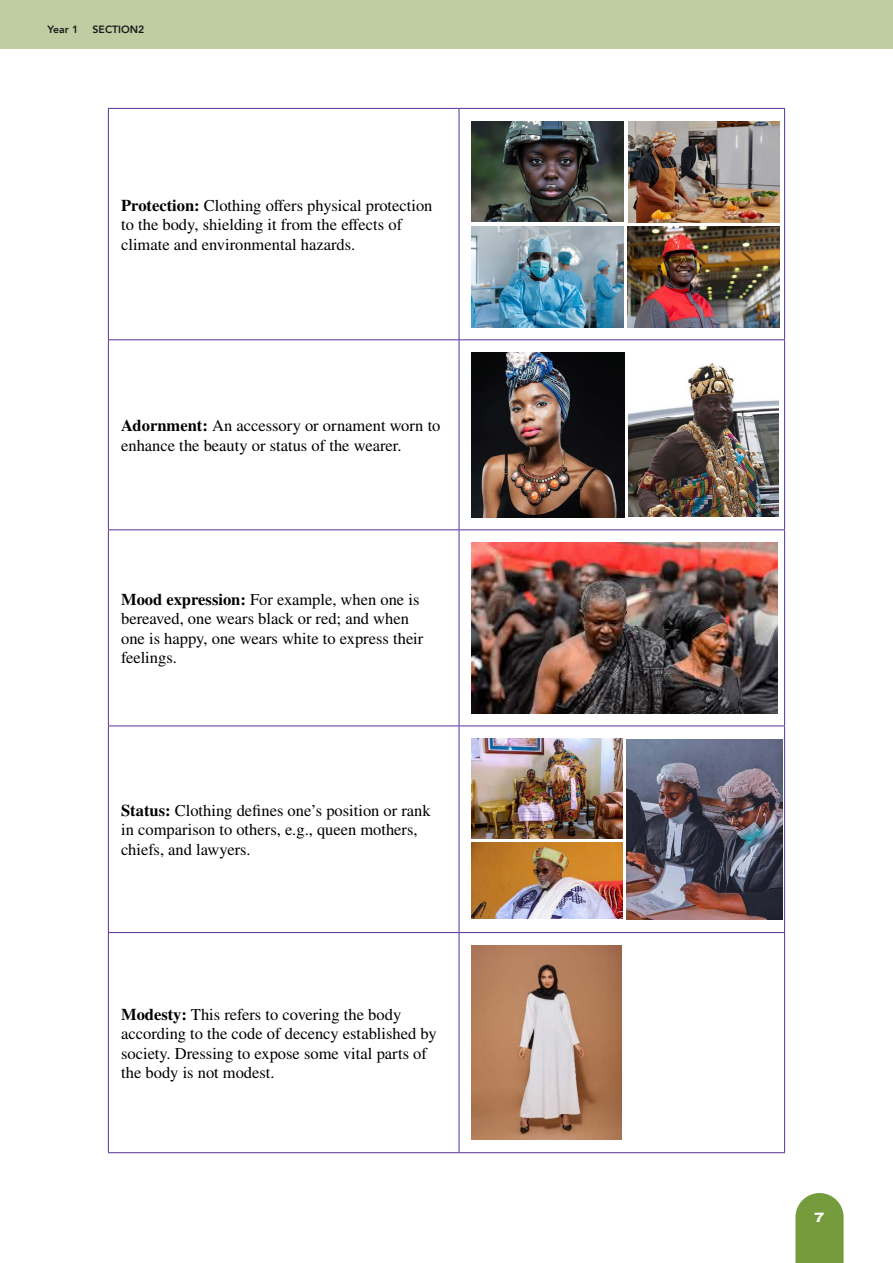
<style>
.page{position:relative;width:893px;height:1263px;background:#fff}
.page>*{position:absolute;margin:0;border:0;box-sizing:border-box;transform-origin:0 0}
.t1{font:16.5px/19.5px "STIX General";color:#000}
.t2{font:800 13.5px "Archivo Expanded";color:#fff}
.t3{font:800 10.5px "Avenir";color:#1a1a1a}
.s1{font-weight:700}
</style>
<div class="page">
<div style="left:0;top:0;width:893px;height:49px;background:#c0cca2"></div>
<svg style="left:795px;top:1193px;width:49px;height:70px;background:#80a44d"></svg>
<hr style="left:459px;top:109px;width:1px;height:230px;background:#573193">
<hr style="left:108px;top:339px;width:351px;height:1px;background:#573193">
<hr style="left:459px;top:339px;width:326px;height:1px;background:#573193">
<hr style="left:459px;top:340px;width:1px;height:189px;background:#573193">
<hr style="left:108px;top:529px;width:351px;height:1px;background:#573193">
<hr style="left:459px;top:529px;width:326px;height:1px;background:#573193">
<hr style="left:459px;top:530px;width:1px;height:195px;background:#573193">
<hr style="left:108px;top:725px;width:351px;height:1px;background:#573193">
<hr style="left:459px;top:725px;width:326px;height:1px;background:#573193">
<hr style="left:459px;top:726px;width:1px;height:206px;background:#573193">
<hr style="left:108px;top:932px;width:351px;height:1px;background:#573193">
<hr style="left:459px;top:932px;width:326px;height:1px;background:#573193">
<hr style="left:459px;top:933px;width:1px;height:219px;background:#573193">
<hr style="left:108px;top:1152px;width:351px;height:1px;background:#573193">
<hr style="left:459px;top:1152px;width:326px;height:1px;background:#573193">
<hr style="left:108px;top:108px;width:351px;height:1px;background:#573193">
<hr style="left:108px;top:109px;width:1px;height:230px;background:#573193">
<hr style="left:459px;top:108px;width:326px;height:1px;background:#573193">
<hr style="left:784px;top:109px;width:1px;height:230px;background:#573193">
<hr style="left:108px;top:340px;width:1px;height:189px;background:#573193">
<hr style="left:784px;top:340px;width:1px;height:189px;background:#573193">
<hr style="left:108px;top:530px;width:1px;height:195px;background:#573193">
<hr style="left:784px;top:530px;width:1px;height:195px;background:#573193">
<hr style="left:108px;top:726px;width:1px;height:206px;background:#573193">
<hr style="left:784px;top:726px;width:1px;height:206px;background:#573193">
<hr style="left:108px;top:933px;width:1px;height:219px;background:#573193">
<hr style="left:784px;top:933px;width:1px;height:219px;background:#573193">
<img style="left:472px;top:121px;width:151px;height:101px">
<img style="left:472px;top:226px;width:151px;height:101px">
<img style="left:628px;top:226px;width:151px;height:101px">
<img style="left:628px;top:121px;width:151px;height:101px">
<img style="left:628px;top:362px;width:151px;height:154px">
<img style="left:472px;top:353px;width:152px;height:164px">
<img style="left:472px;top:543px;width:305px;height:170px">
<img style="left:472px;top:739px;width:150px;height:100px">
<img style="left:472px;top:842px;width:150px;height:77px">
<img style="left:627px;top:740px;width:156px;height:180px">
<img style="left:472px;top:945px;width:149px;height:195px">
<p class="t3" style="left:48px;top:21px;width:32px">Year 1</p>
<p class="t3" style="left:93px;top:21px;width:53px">SECTION2</p>
<p class="t1" style="left:121px;top:196px;width:313px"><span class="s1">Protection:</span> Clothing offers physical protection to the body, shielding it from the effects of climate and environmental hazards.</p>
<p class="t1" style="left:121px;top:417px;width:321px"><span class="s1">Adornment:</span> An accessory or ornament worn to enhance the beauty or status of the wearer.</p>
<p class="t1" style="left:121px;top:590px;width:304px"><span class="s1">Mood expression:</span> For example, when one is bereaved, one wears black or red; and when one is happy, one wears white to express their feelings.</p>
<p class="t1" style="left:121px;top:801px;width:311px"><span class="s1">Status:</span> Clothing defines one’s position or rank in comparison to others, e.g., queen mothers, chiefs, and lawyers.</p>
<p class="t1" style="left:121px;top:1005px;width:317px"><span class="s1">Modesty:</span> This refers to covering the body according to the code of decency established by society. Dressing to expose some vital parts of the body is not modest.</p>
<p class="t2" style="left:815px;top:1207px;width:11px">7</p>
</div>
